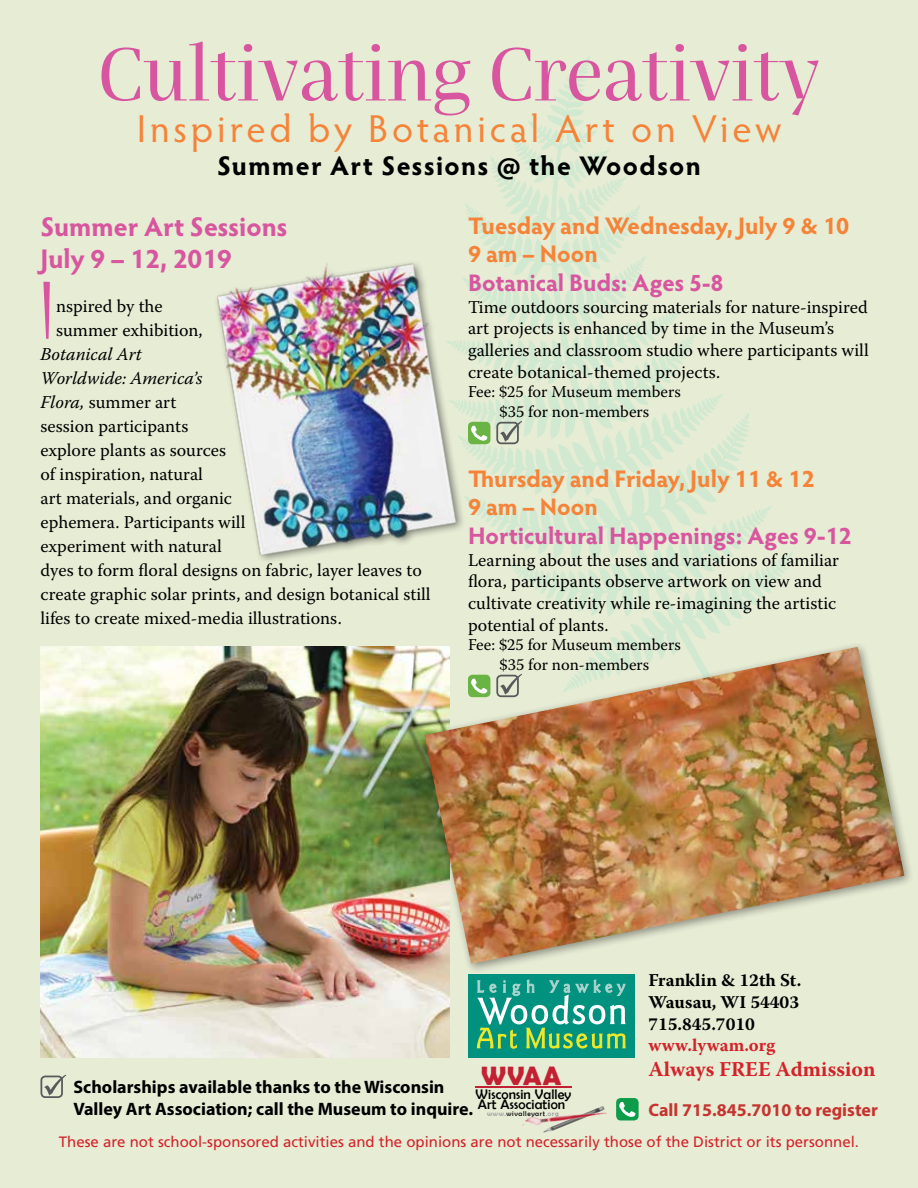
<style>
.page{position:relative;width:918px;height:1188px;background:#e7ecd5}
.page>*{position:absolute;margin:0;border:0;box-sizing:border-box;transform-origin:0 0}
.t1{font:75px "Praho Pro";color:#d7569f}
.t2{font:72px "Cinderella ITC Std";color:#d7569f}
.t3{font:39px "Hypatia Sans Pro";letter-spacing:.1em;color:#f58338}
.t4{font:700 27px/32.4px "Hypatia Sans Pro";color:#d7569f}
.t5{font:700 27px "Hypatia Sans Pro";letter-spacing:.05em;color:#000}
.t6{font:700 26.7px "Berlin Sans FB Demi";color:#c32033}
.t7{font:700 24px/28.8px "Hypatia Sans Pro";letter-spacing:-.005em;color:#f58338}
.t8{font:700 24px "Hypatia Sans Pro";color:#d7569f}
.t9{font:700 21px "Warnock Pro";color:#d2232a}
.t10{font:18px/24px "Warnock Pro";color:#000}
.t11{font:700 18px/21.6px "Myriad Pro";color:#000}
.t12{font:700 18px/21.6px "Warnock Pro";color:#000}
.t13{font:700 18px "Myriad Pro";color:#c5342f}
.t14{font:700 18px "Warnock Pro";letter-spacing:.005em;color:#d2232a}
.t15{font:16.5px/19.8px "Warnock Pro";color:#000;text-align:center}
.t16{font:15px "Frutiger";color:#d2232a}
.t17{font:13.95px/10.2px "Berlin Sans FB";letter-spacing:.01em;color:#000}
.t18{font:7.05px "Berlin Sans FB";letter-spacing:.09em;color:#000}
.s1{font-style:italic}
.s2{color:#939598}
</style>
<div class="page">
<svg style="left:465px;top:56px;width:328px;height:585px"></svg>
<div style="left:468px;top:974px;width:167px;height:83px;background:#00927e"></div>
<svg style="left:477px;top:980px;width:149px;height:69px"></svg>
<div style="left:616px;top:1098px;width:23px;height:22px;background:#0c9c4a;border-radius:5px"></div>
<svg style="left:619px;top:1102px;width:16px;height:15px"></svg>
<div style="left:40px;top:1076px;width:23px;height:22px;border:2px solid #58595b;border-radius:4px"></div>
<svg style="left:44px;top:1075px;width:22px;height:21px"></svg>
<hr style="left:475px;top:1087px;width:97px;height:1px;background:#c32033">
<img style="left:522px;top:1086px;width:85px;height:47px">
<div style="left:496px;top:422px;width:23px;height:22px;border:2px solid #58595b;border-radius:4px"></div>
<svg style="left:500px;top:421px;width:22px;height:21px"></svg>
<div style="left:468px;top:422px;width:22px;height:22px;background:#69b445;border-radius:5px"></div>
<svg style="left:471px;top:426px;width:16px;height:15px"></svg>
<img style="left:40px;top:647px;width:410px;height:410px">
<div style="left:419px;top:641px;width:496px;height:333px;background:#000;opacity:.4"></div>
<img style="left:424px;top:647px;width:480px;height:317px">
<img style="left:217px;top:243px;width:251px;height:324px">
<h1 class="t1" style="left:97px;top:7px;width:725px">Cultivating Creativity</h1>
<h3 class="t3" style="left:137px;top:103px;width:646px">Inspired by Botanical Art on View</h3>
<h3 class="t5" style="left:217px;top:146px;width:485px">Summer Art Sessions @ the Woodson</h3>
<h3 class="t4" style="left:40px;top:209px;width:249px">Summer Art Sessions<br>July 9 – 12, 2019</h3>
<p class="t10" style="left:56px;top:294px;width:148px">nspired by the summer exhibition,</p>
<p class="t10" style="left:40px;top:342px;width:392px"><span class="s1">Botanical Art<br>Worldwide: America’s<br>Flora,</span> summer art<br>session participants<br>explore plants as sources<br>of inspiration, natural<br>art materials, and organic<br>ephemera. Participants will<br>experiment with natural<br>dyes to form floral designs on fabric, layer leaves to create graphic solar prints, and design botanical still lifes to create mixed-media illustrations.</p>
<h3 class="t7" style="left:468px;top:210px;width:383px">Tuesday and Wednesday, July 9 &amp; 10<br>9 am – Noon</h3>
<h3 class="t8" style="left:468px;top:266px;width:257px">Botanical Buds: Ages 5-8</h3>
<p class="t10" style="left:468px;top:296px;width:402px;line-height:21.6px">Time outdoors sourcing materials for nature-inspired art projects is enhanced by time in the Museum’s galleries and classroom studio where participants will create botanical-themed projects.</p>
<p class="t15" style="left:468px;top:382px;width:214px">Fee: $25 for Museum members $35 for non-members</p>
<h2 class="t2" style="left:40px;top:270px;width:14px">I</h2>
<h3 class="t7" style="left:468px;top:463px;width:348px">Thursday and Friday, July 11 &amp; 12<br>9 am – Noon</h3>
<h3 class="t8" style="left:468px;top:519px;width:385px">Horticultural Happenings: Ages 9-12</h3>
<p class="t10" style="left:468px;top:549px;width:373px;line-height:21.6px">Learning about the uses and variations of familiar flora, participants observe artwork on view and cultivate creativity while re-imagining the artistic potential of plants.</p>
<p class="t15" style="left:468px;top:635px;width:214px">Fee: $25 for Museum members $35 for non-members</p>
<p class="t12" style="left:648px;top:969px;width:154px">Franklin &amp; 12th St.<br>Wausau, WI 54403<br>715.845.7010</p>
<p class="t14" style="left:648px;top:1034px;width:128px">www.lywam.org</p>
<p class="t9" style="left:648px;top:1057px;width:229px">Always FREE Admission</p>
<p class="t13" style="left:649px;top:1098px;width:231px">Call 715.845.7010 to register</p>
<h3 class="t6" style="left:481px;top:1061px;width:82px">WVAA</h3>
<p class="t17" style="left:476px;top:1089px;width:97px">Wisconsin Valley<br>Art Association</p>
<p class="t18" style="left:487px;top:1109px;width:73px"><span class="s2">www.</span>wivalleyart<span class="s2">.org</span></p>
<p class="t16" style="left:59px;top:1133px;width:802px">These are not school-sponsored activities and the opinions are not necessarily those of the District or its personnel.</p>
<p class="t11" style="left:73px;top:1076px;width:401px">Scholarships available thanks to the Wisconsin<br>Valley Art Association; call the Museum to inquire.</p>
</div>
